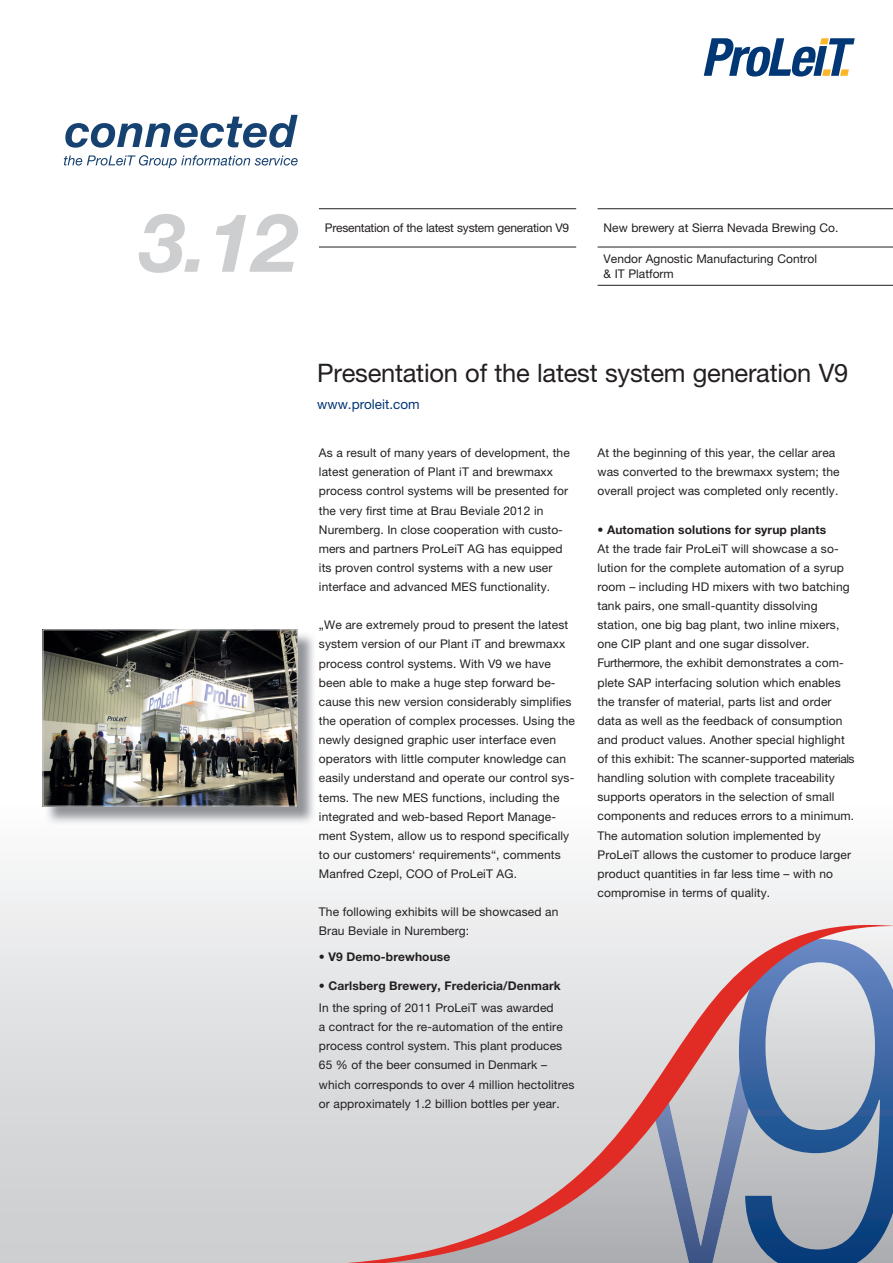
<style>
.page{position:relative;width:893px;height:1263px;background:#fff}
.page>*{position:absolute;margin:0;border:0;box-sizing:border-box;transform-origin:0 0}
.t1{font:italic 700 81px "Helvetica Neue LT Pro";color:#cdced0}
.t2{font:25.5px "Helvetica Neue LT Pro";letter-spacing:-.01em;color:#231f20}
.t3{font:13.5px "Helvetica Neue LT Pro";color:#013775}
.t4{font:12px/19.2px "Helvetica Neue LT Pro";letter-spacing:.01em;color:#231f20}
.t5{font:12px "Helvetica Neue LT Pro";letter-spacing:-.02em;color:#231f20}
.t6{font:700 12px "Helvetica Neue LT Pro";letter-spacing:.01em;color:#231f20}
.s1{font-weight:400}
.s2{font-weight:700}
</style>
<div class="page">
<svg style="left:0;top:799px;width:893px;height:464px"></svg>
<svg style="left:704px;top:38px;width:151px;height:39px"></svg>
<svg style="left:246px;top:925px;width:647px;height:338px;background:#c5c2ca"></svg>
<hr style="left:319px;top:247px;width:257px;height:1px;background:#231f20">
<hr style="left:319px;top:208px;width:257px;height:1px;background:#231f20">
<hr style="left:598px;top:208px;width:295px;height:1px;background:#231f20">
<hr style="left:598px;top:247px;width:295px;height:1px;background:#231f20">
<hr style="left:598px;top:285px;width:295px;height:1px;background:#231f20">
<svg style="left:64px;top:155px;width:234px;height:13px"></svg>
<svg style="left:65px;top:115px;width:233px;height:33px"></svg>
<img style="left:45px;top:634px;width:271px;height:191px">
<img style="left:45px;top:631px;width:251px;height:173px">
<div style="left:43px;top:629px;width:255px;height:177px;border:1px solid #cdced0"></div>
<h1 class="t1" style="left:140px;top:193px;width:159px">3.12</h1>
<p class="t5" style="left:325px;top:221px;width:246px">Presentation of the latest system generation V9</p>
<p class="t4" style="left:604px;top:218px;width:236px">New brewery at Sierra Nevada Brewing Co.</p>
<p class="t4" style="left:604px;top:251px;width:215px;line-height:15px">Vendor Agnostic Manufacturing Control &amp; IT Platform</p>
<h2 class="t2" style="left:317px;top:358px;width:532px">Presentation of the latest system generation V9</h2>
<p class="t3" style="left:317px;top:396px;width:104px">www.proleit.com</p>
<p class="t4" style="left:319px;top:443px;width:252px">As a result of many years of development, the latest generation of Plant iT and brewmaxx process control systems will be presented for the very first time at Brau Beviale 2012 in Nuremberg. In close cooperation with custo&shy;mers and partners ProLeiT AG has equipped its proven control systems with a new user interface and advanced MES functionality.</p>
<p class="t4" style="left:319px;top:615px;width:257px">„We are extremely proud to present the latest system version of our Plant iT and brewmaxx process control systems. With V9 we have been able to make a huge step forward be&shy;cause this new version considerably simplifies the operation of complex processes. Using the newly designed graphic user interface even operators with little computer knowledge can easily understand and operate our control sys&shy;tems. The new MES functions, including the integrated and web-based Report Manage&shy;ment System, allow us to respond specifically to our customers‘ requirements“, comments Manfred Czepl, COO of ProLeiT AG.</p>
<p class="t4" style="left:319px;top:902px;width:241px">The following exhibits will be showcased an<br>Brau Beviale in Nuremberg:</p>
<p class="t6" style="left:319px;top:949px;width:133px"><span class="s1">•</span> V9 Demo-brewhouse</p>
<p class="t4" style="left:319px;top:974px;width:243px;line-height:22.2px">• <span class="s2">Carlsberg Brewery, Fredericia/Denmark<br></span>In the spring of 2011 ProLeiT was awarded</p>
<p class="t4" style="left:319px;top:1017px;width:257px">a contract for the re-automation of the entire process control system. This plant produces 65 % of the beer consumed in Denmark – which corresponds to over 4 million hectolitres or approximately 1.2 billion bottles per year.</p>
<p class="t4" style="left:597px;top:443px;width:244px">At the beginning of this year, the cellar area was converted to the brewmaxx system; the overall project was completed only recently.</p>
<p class="t4" style="left:597px;top:519px;width:259px">• <span class="s2">Automation solutions for syrup plants<br></span>At the trade fair ProLeiT will showcase a so&shy;lution for the complete automation of a syrup room – including HD mixers with two batching tank pairs, one small-quantity dissolving station, one big bag plant, two inline mixers, one CIP plant and one sugar dissolver.<br>Furthermore, the exhibit demonstrates a com&shy;plete SAP interfacing solution which enables the transfer of material, parts list and order data as well as the feedback of consumption and product values. Another special highlight of this exhibit: The scanner-supported materials handling solution with complete traceability supports operators in the selection of small components and reduces errors to a minimum.<br>The automation solution implemented by ProLeiT allows the customer to produce larger product quantities in far less time – with no compromise in terms of quality.</p>
</div>
